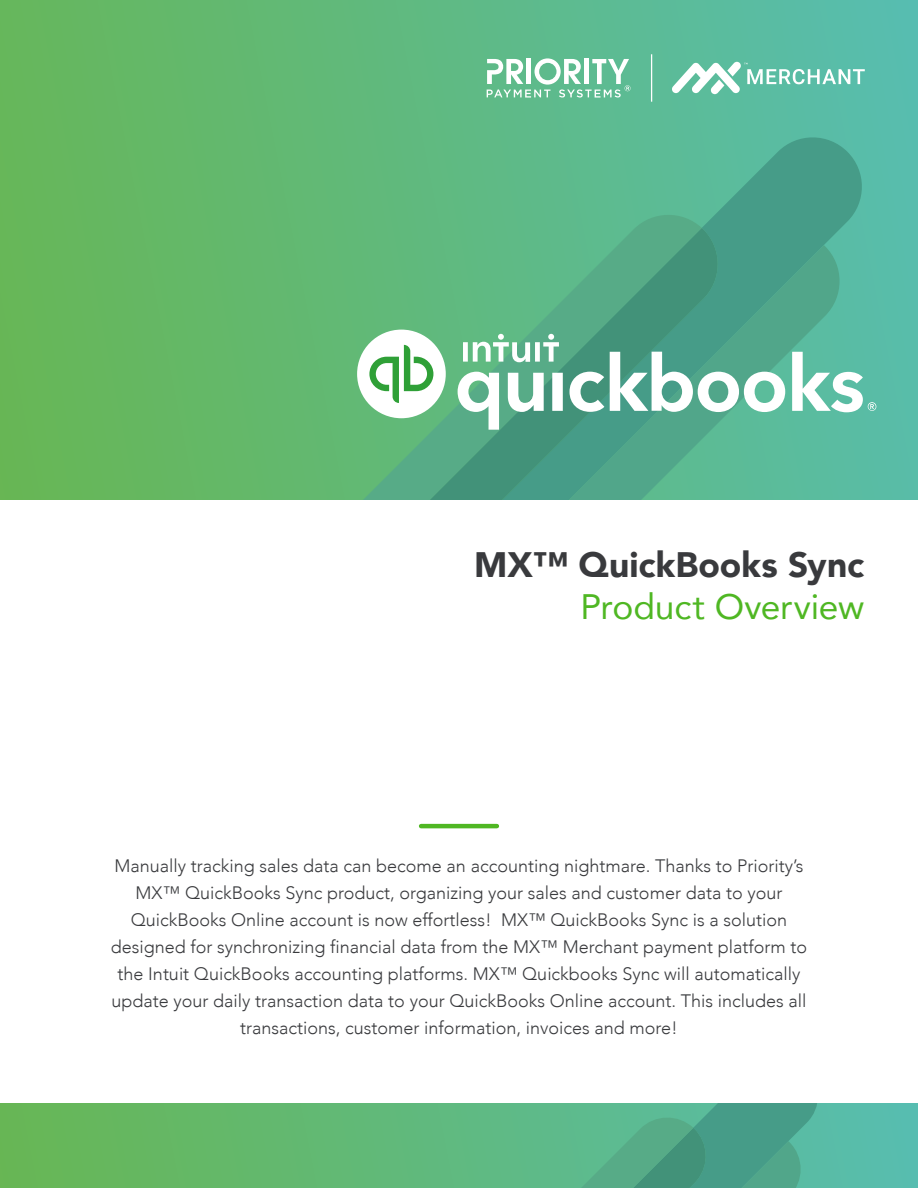
<style>
.page{position:relative;width:918px;height:1188px;background:#fff}
.page>*{position:absolute;margin:0;border:0;box-sizing:border-box;transform-origin:0 0}
.t1{font:900 35.25px "Avenir";color:#393a3d}
.t2{font:35.25px "Avenir";letter-spacing:-.005em;color:#4fb723}
.t3{font:300 18px/27px "Avenir";color:#393a3d;text-align:center}
</style>
<div class="page">
<div style="left:0;top:0;width:918px;height:500px;background:linear-gradient(to right,#67b758,#57bdaf)"></div>
<svg style="left:487px;top:58px;width:144px;height:40px"></svg>
<svg style="left:672px;top:62px;width:193px;height:32px"></svg>
<hr style="left:651px;top:54px;width:1px;height:48px;background:#fff">
<svg style="left:328px;top:137px;width:534px;height:363px;background:#57b38c"></svg>
<svg style="left:722px;top:245px;width:122px;height:255px;background:#52ae92"></svg>
<svg style="left:702px;top:228px;width:20px;height:272px;background:#4da589"></svg>
<svg style="left:168px;top:210px;width:534px;height:290px;background:#5cb279"></svg>
<div style="left:357px;top:330px;width:89px;height:88px;background:#fff;border-radius:50%"></div>
<svg style="left:369px;top:345px;width:64px;height:58px"></svg>
<svg style="left:458px;top:334px;width:418px;height:96px"></svg>
<svg style="left:0;top:1103px;width:918px;height:85px;background:#61b874"></svg>
<svg style="left:277px;top:1103px;width:541px;height:85px;background:#58b183"></svg>
<hr style="left:421px;top:824px;width:76px;height:4px;background:#4fb723">
<h1 class="t1" style="left:474px;top:535px;width:392px">MX™ QuickBooks Sync</h1>
<h1 class="t2" style="left:580px;top:579px;width:285px">Product Overview</h1>
<p class="t3" style="left:111px;top:852px;width:698px">Manually tracking sales data can become an accounting nightmare. Thanks to Priority’s MX™ QuickBooks Sync product, organizing your sales and customer data to your QuickBooks Online account is now effortless! MX™ QuickBooks Sync is a solution designed for synchronizing financial data from the MX™ Merchant payment platform to the Intuit QuickBooks accounting platforms. MX™ Quickbooks Sync will automatically update your daily transaction data to your QuickBooks Online account. This includes all transactions, customer information, invoices and more!</p>
</div>
